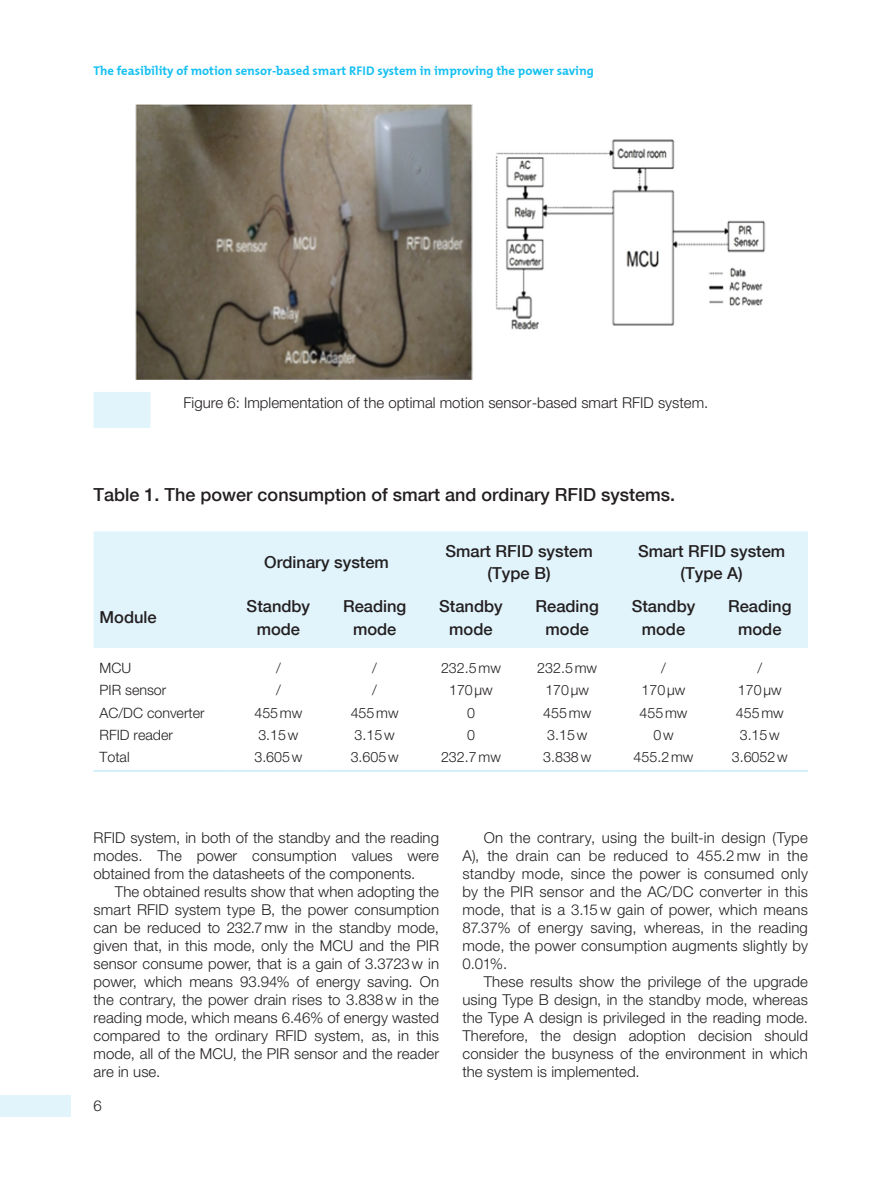
<style>
.page{position:relative;width:893px;height:1178px;background:#fff}
.page>*{position:absolute;margin:0;border:0;box-sizing:border-box;transform-origin:0 0}
.pTableCaption{font:500 18px "Helvetica Neue LT Com";color:#231f20}
.pTableColumnHead{font:500 16.5px/22.5px "Helvetica Neue LT Com";color:#231f20;text-align:center}
.pPara{font:300 15px/18px "Helvetica Neue LT Pro";letter-spacing:.005em;color:#231f20;text-align:justify}
.pfigure_caption2{font:300 15px "Helvetica Neue LT Pro";color:#231f20}
.pTableBody{font:300 14.25px "Helvetica Neue LT Std";color:#231f20}
.t1{font:700 12.75px "The Mix Plain";color:#15c0f2}
</style>
<div class="page">
<div style="left:0;top:1095px;width:70px;height:21px;background:#e1f4fc"></div>
<div style="left:94px;top:531px;width:714px;height:117px;background:#e1f4fc"></div>
<hr style="left:94px;top:770px;width:136px;height:2px;background:#c6eafa">
<hr style="left:230px;top:770px;width:97px;height:2px;background:#c6eafa">
<hr style="left:327px;top:770px;width:96px;height:2px;background:#c6eafa">
<hr style="left:423px;top:770px;width:96px;height:2px;background:#c6eafa">
<hr style="left:519px;top:770px;width:96px;height:2px;background:#c6eafa">
<hr style="left:615px;top:770px;width:97px;height:2px;background:#c6eafa">
<hr style="left:712px;top:770px;width:96px;height:2px;background:#c6eafa">
<div style="left:94px;top:392px;width:56px;height:36px;background:#e1f4fc"></div>
<img style="left:135px;top:104px;width:630px;height:276px">
<p class="t1" style="left:94px;top:60px;width:502px">The feasibility of motion sensor-based smart RFID system in improving the power saving</p>
<p class="pfigure_caption2" style="left:184px;top:394px;width:526px">Figure 6: Implementation of the optimal motion sensor-based smart RFID system.</p>
<p class="pTableCaption" style="left:94px;top:484px;width:583px">Table 1. The power consumption of smart and ordinary RFID systems.</p>
<p class="pTableColumnHead" style="left:264px;top:551px;width:126px">Ordinary system</p>
<p class="pTableColumnHead" style="left:445px;top:539px;width:149px">Smart RFID system (Type B)</p>
<p class="pTableColumnHead" style="left:638px;top:539px;width:149px">Smart RFID system (Type A)</p>
<p class="pTableColumnHead" style="left:100px;top:606px;width:59px">Module</p>
<p class="pTableColumnHead" style="left:247px;top:595px;width:65px">Standby mode</p>
<p class="pTableColumnHead" style="left:343px;top:595px;width:65px">Reading mode</p>
<p class="pTableColumnHead" style="left:439px;top:595px;width:65px">Standby mode</p>
<p class="pTableColumnHead" style="left:536px;top:595px;width:65px">Reading mode</p>
<p class="pTableColumnHead" style="left:632px;top:595px;width:65px">Standby mode</p>
<p class="pTableColumnHead" style="left:728px;top:595px;width:65px">Reading mode</p>
<p class="pTableBody" style="left:100px;top:659px;width:33px">MCU</p>
<p class="pTableBody" style="left:276px;top:659px;width:6px">/</p>
<p class="pTableBody" style="left:372px;top:659px;width:6px">/</p>
<p class="pTableBody" style="left:441px;top:659px;width:61px">232.5mw</p>
<p class="pTableBody" style="left:537px;top:659px;width:61px">232.5mw</p>
<p class="pTableBody" style="left:661px;top:659px;width:6px">/</p>
<p class="pTableBody" style="left:757px;top:659px;width:6px">/</p>
<p class="pTableBody" style="left:100px;top:681px;width:68px">PIR sensor</p>
<p class="pTableBody" style="left:276px;top:681px;width:6px">/</p>
<p class="pTableBody" style="left:372px;top:681px;width:6px">/</p>
<p class="pTableBody" style="left:449px;top:681px;width:45px">170µw</p>
<p class="pTableBody" style="left:545px;top:681px;width:45px">170µw</p>
<p class="pTableBody" style="left:642px;top:681px;width:45px">170µw</p>
<p class="pTableBody" style="left:738px;top:681px;width:45px">170µw</p>
<p class="pTableBody" style="left:100px;top:704px;width:107px">AC/DC converter</p>
<p class="pTableBody" style="left:254px;top:704px;width:49px">455mw</p>
<p class="pTableBody" style="left:351px;top:704px;width:49px">455mw</p>
<p class="pTableBody" style="left:467px;top:704px;width:9px">0</p>
<p class="pTableBody" style="left:543px;top:704px;width:49px">455mw</p>
<p class="pTableBody" style="left:639px;top:704px;width:49px">455mw</p>
<p class="pTableBody" style="left:736px;top:704px;width:49px">455mw</p>
<p class="pTableBody" style="left:100px;top:726px;width:75px">RFID reader</p>
<p class="pTableBody" style="left:258px;top:726px;width:42px">3.15w</p>
<p class="pTableBody" style="left:355px;top:726px;width:42px">3.15w</p>
<p class="pTableBody" style="left:467px;top:726px;width:9px">0</p>
<p class="pTableBody" style="left:547px;top:726px;width:42px">3.15w</p>
<p class="pTableBody" style="left:653px;top:726px;width:22px">0w</p>
<p class="pTableBody" style="left:740px;top:726px;width:42px">3.15w</p>
<p class="pTableBody" style="left:100px;top:748px;width:32px">Total</p>
<p class="pTableBody" style="left:254px;top:748px;width:49px">3.605w</p>
<p class="pTableBody" style="left:351px;top:748px;width:49px">3.605w</p>
<p class="pTableBody" style="left:441px;top:748px;width:61px">232.7mw</p>
<p class="pTableBody" style="left:543px;top:748px;width:49px">3.838w</p>
<p class="pTableBody" style="left:634px;top:748px;width:61px">455.2mw</p>
<p class="pTableBody" style="left:732px;top:748px;width:57px">3.6052w</p>
<p class="pPara" style="left:94px;top:828px;width:347px">RFID system, in both of the standby and the reading modes. The power consumption values were obtained from the datasheets of the components.</p>
<p class="pPara" style="left:94px;top:882px;width:347px;text-indent:21px">The obtained results show that when adopting the smart RFID system type B, the power consumption can be reduced to 232.7mw in the standby mode, given that, in this mode, only the MCU and the PIR sensor consume power, that is a gain of 3.3723w in power, which means 93.94% of energy saving. On the contrary, the power drain rises to 3.838w in the reading mode, which means 6.46% of energy wasted compared to the ordinary RFID system, as, in this mode, all of the MCU, the PIR sensor and the reader are in use.</p>
<p class="pPara" style="left:94px;top:1096px;width:10px">6</p>
<p class="pPara" style="left:462px;top:828px;width:347px;text-indent:21px">On the contrary, using the built-in design (Type A), the drain can be reduced to 455.2 mw in the standby mode, since the power is consumed only by the PIR sensor and the AC/DC converter in this mode, that is a 3.15w gain of power, which means 87.37% of energy saving, whereas, in the reading mode, the power consumption augments slightly by 0.01%.</p>
<p class="pPara" style="left:462px;top:972px;width:347px;text-indent:21px">These results show the privilege of the upgrade using Type B design, in the standby mode, whereas the Type A design is privileged in the reading mode.<br>Therefore, the design adoption decision should consider the busyness of the environment in which the system is implemented.</p>
</div>
